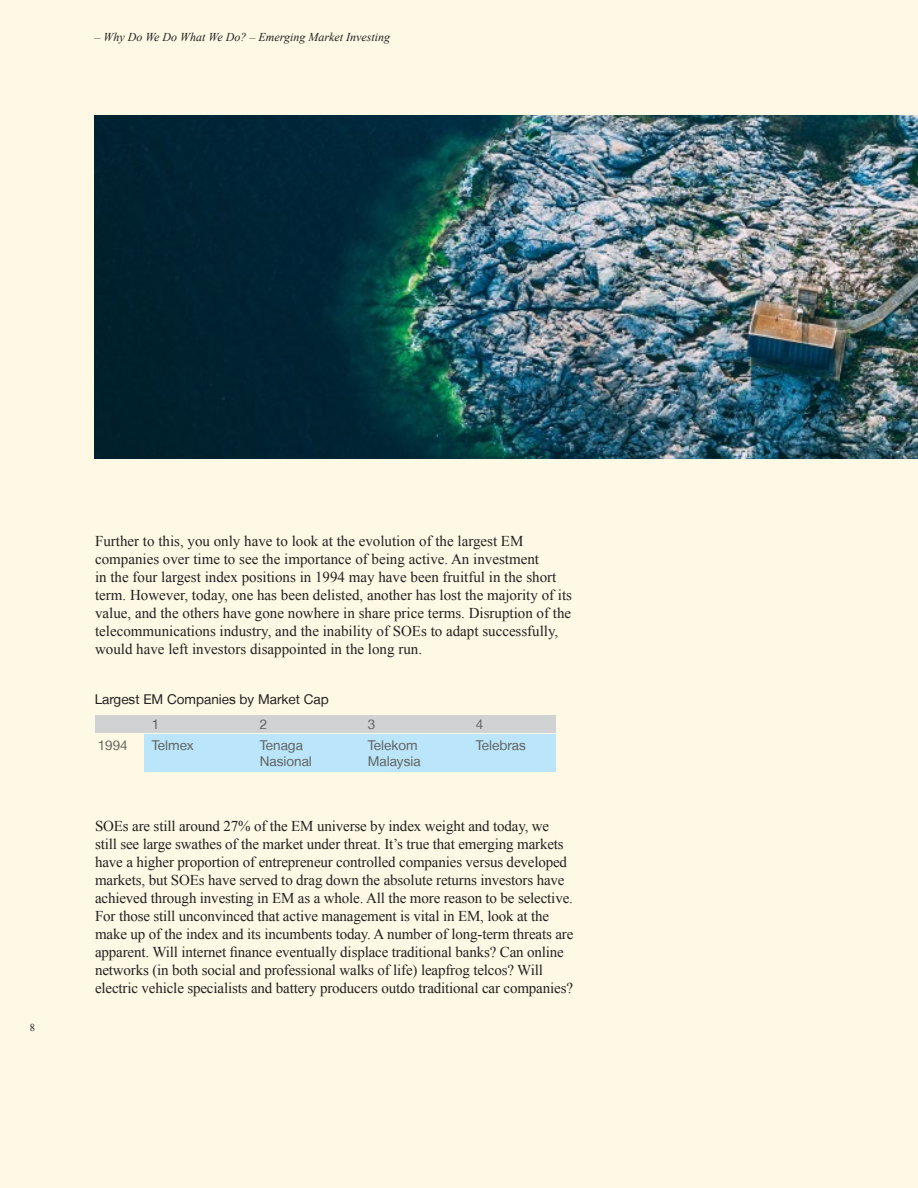
<style>
.page{position:relative;width:918px;height:1188px;background:#fef9e5}
.page>*{position:absolute;margin:0;border:0;box-sizing:border-box;transform-origin:0 0}
.t1{font:15px/18px "Times New Roman";letter-spacing:-.01em;color:#231f20}
.t2{font:13.5px "Helvetica Neue LT";color:#626360}
.t3{font:13.5px "Helvetica Neue LT";color:#231f20}
.t4{font:italic 12px "Times New Roman";color:#231f20}
.t5{font:10.5px "Times New Roman";color:#231f20}
</style>
<div class="page">
<div style="left:95px;top:715px;width:460px;height:18px;background:#d1d2d4"></div>
<div style="left:144px;top:734px;width:411px;height:38px;background:#bae5fa"></div>
<img style="left:95px;top:115px;width:823px;height:344px">
<p class="t4" style="left:94px;top:29px;width:297px">– Why Do We Do What We Do? – Emerging Market Investing</p>
<p class="t5" style="left:30px;top:1020px;width:7px">8</p>
<p class="t1" style="left:95px;top:531px;width:479px">Further to this, you only have to look at the evolution of the largest EM companies over time to see the importance of being active. An investment<br>in the four largest index positions in 1994 may have been fruitful in the short term. However, today, one has been delisted, another has lost the majority of its value, and the others have gone nowhere in share price terms. Disruption of the telecommunications industry, and the inability of SOEs to adapt successfully, would have left investors disappointed in the long run.</p>
<p class="t3" style="left:95px;top:692px;width:236px">Largest EM Companies by Market Cap</p>
<p class="t2" style="left:152px;top:716px;width:9px">1</p>
<p class="t2" style="left:260px;top:716px;width:9px">2</p>
<p class="t2" style="left:368px;top:716px;width:9px">3</p>
<p class="t2" style="left:476px;top:716px;width:9px">4</p>
<p class="t2" style="left:98px;top:737px;width:32px">1994</p>
<p class="t2" style="left:152px;top:737px;width:44px">Telmex</p>
<p class="t2" style="left:260px;top:737px;width:45px">Tenaga</p>
<p class="t2" style="left:368px;top:737px;width:52px">Telekom</p>
<p class="t2" style="left:476px;top:737px;width:52px">Telebras</p>
<p class="t2" style="left:260px;top:753px;width:54px">Nasional</p>
<p class="t2" style="left:368px;top:753px;width:55px">Malaysia</p>
<p class="t1" style="left:95px;top:817px;width:480px">SOEs are still around 27% of the EM universe by index weight and today, we still see large swathes of the market under threat. It’s true that emerging markets have a higher proportion of entrepreneur controlled companies versus developed markets, but SOEs have served to drag down the absolute returns investors have achieved through investing in EM as a whole. All the more reason to be selective.<br>For those still unconvinced that active management is vital in EM, look at the make up of the index and its incumbents today. A number of long-term threats are apparent. Will internet finance eventually displace traditional banks? Can online networks (in both social and professional walks of life) leapfrog telcos? Will electric vehicle specialists and battery producers outdo traditional car companies?</p>
</div>
